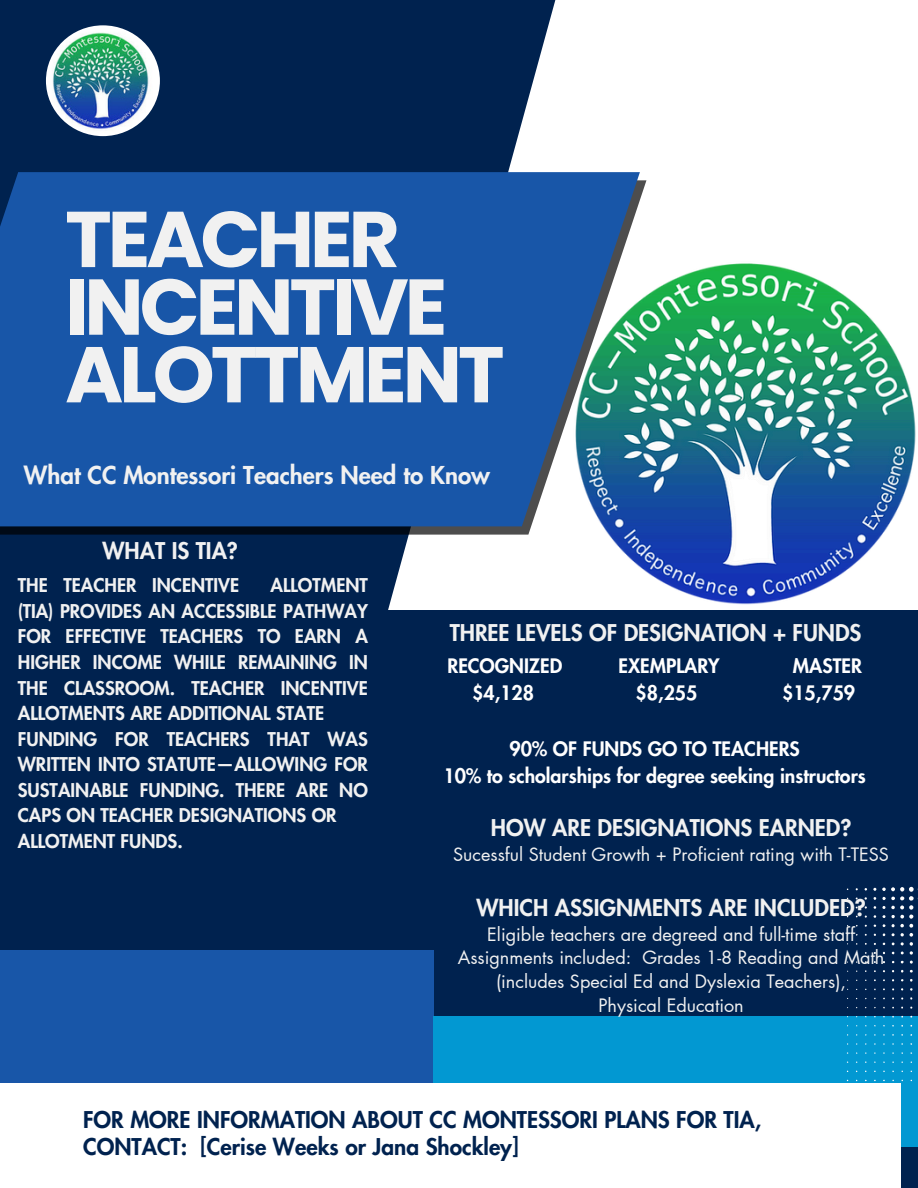
<style>
.page{position:relative;width:918px;height:1188px;background:#00224f}
.page>*{position:absolute;margin:0;border:0;box-sizing:border-box;transform-origin:0 0}
.t1{font:700 78.9px/67.7px "Poppins";letter-spacing:-.05em;color:#f1f1f1}
.t2{font:800 24px "Futura LT Pro";color:#f1f1f1}
.t3{font:800 22.65px/26.4px "Futura LT Pro";color:#00224f}
.t4{font:800 22.5px "Futura LT Pro";color:#f1f1f1}
.t5{font:800 19.5px/27px "Futura LT Pro";color:#fff;text-align:center}
.t6{font:800 18.6px/25.5px "Futura LT Pro";color:#f1f1f1}
.t7{font:18px/23.7px "Futura LT Pro";color:#f1f1f1;text-align:center}
</style>
<div class="page">
<svg style="left:388px;top:0;width:530px;height:610px;fill:#fff"></svg>
<img style="left:563px;top:260px;width:355px;height:350px">
<div style="left:389px;top:535px;width:174px;height:75px;background:#fff"></div>
<svg style="left:0;top:180px;width:646px;height:355px;background:#445a68"></svg>
<svg style="left:0;top:172px;width:640px;height:354px;background:#205ca7"></svg>
<div style="left:0;top:951px;width:433px;height:195px;background:#1856a8"></div>
<div style="left:433px;top:1016px;width:485px;height:130px;background:#0298d2"></div>
<div style="left:22px;top:1083px;width:879px;height:105px;background:#fff"></div>
<div style="left:0;top:1083px;width:665px;height:105px;background:#fff"></div>
<svg style="left:882px;top:887px;width:36px;height:77px"></svg>
<img style="left:46px;top:25px;width:114px;height:111px;border-radius:50%">
<h1 class="t1" style="left:65px;top:206px;width:441px">TEACHER<br>INCENTIVE<br>ALOTTMENT</h1>
<h3 class="t2" style="left:24px;top:465px;width:468px">What CC Montessori Teachers Need to Know</h3>
<p class="t4" style="left:103px;top:541px;width:137px">WHAT IS TIA?</p>
<p class="t6" style="left:18px;top:574px;width:223px">THE TEACHER INCENTIVE</p>
<p class="t6" style="left:18px;top:574px;width:352px;text-indent:253px">ALLOTMENT (TIA) PROVIDES AN ACCESSIBLE PATHWAY<br>FOR EFFECTIVE TEACHERS TO EARN A<br>HIGHER INCOME WHILE REMAINING IN<br>THE CLASSROOM. TEACHER INCENTIVE<br>ALLOTMENTS ARE ADDITIONAL STATE<br>FUNDING FOR TEACHERS THAT WAS<br>WRITTEN INTO STATUTE—ALLOWING FOR<br>SUSTAINABLE FUNDING. THERE ARE NO<br>CAPS ON TEACHER DESIGNATIONS OR<br>ALLOTMENT FUNDS.</p>
<p class="t4" style="left:450px;top:622px;width:413px">THREE LEVELS OF DESIGNATION + FUNDS</p>
<p class="t5" style="left:447px;top:653px;width:116px">RECOGNIZED</p>
<p class="t5" style="left:619px;top:653px;width:103px">EXEMPLARY</p>
<p class="t5" style="left:793px;top:653px;width:70px">MASTER</p>
<p class="t5" style="left:472px;top:680px;width:63px">$4,128</p>
<p class="t5" style="left:636px;top:680px;width:63px">$8,255</p>
<p class="t5" style="left:782px;top:680px;width:75px">$15,759</p>
<p class="t5" style="left:444px;top:737px;width:424px">90% OF FUNDS GO TO TEACHERS<br>10% to scholarships for degree seeking instructors</p>
<h4 class="t4" style="left:491px;top:818px;width:362px">HOW ARE DESIGNATIONS EARNED?</h4>
<h2 class="t7" style="left:453px;top:843px;width:437px">Sucessful Student Growth + Proficient rating with T-TESS</h2>
<h4 class="t4" style="left:477px;top:897px;width:391px">WHICH ASSIGNMENTS ARE INCLUDED?</h4>
<h5 class="t7" style="left:487px;top:923px;width:369px">Eligible teachers are degreed and full-time staff</h5>
<p class="t7" style="left:458px;top:947px;width:428px">Assignments included: Grades 1-8 Reading and Math (includes Special Ed and Dyslexia Teachers),<br>Physical Education</p>
<h2 class="t3" style="left:83px;top:1108px;width:680px">FOR MORE INFORMATION ABOUT CC MONTESSORI PLANS FOR TIA,<br>CONTACT: [Cerise Weeks or Jana Shockley]</h2>
</div>
